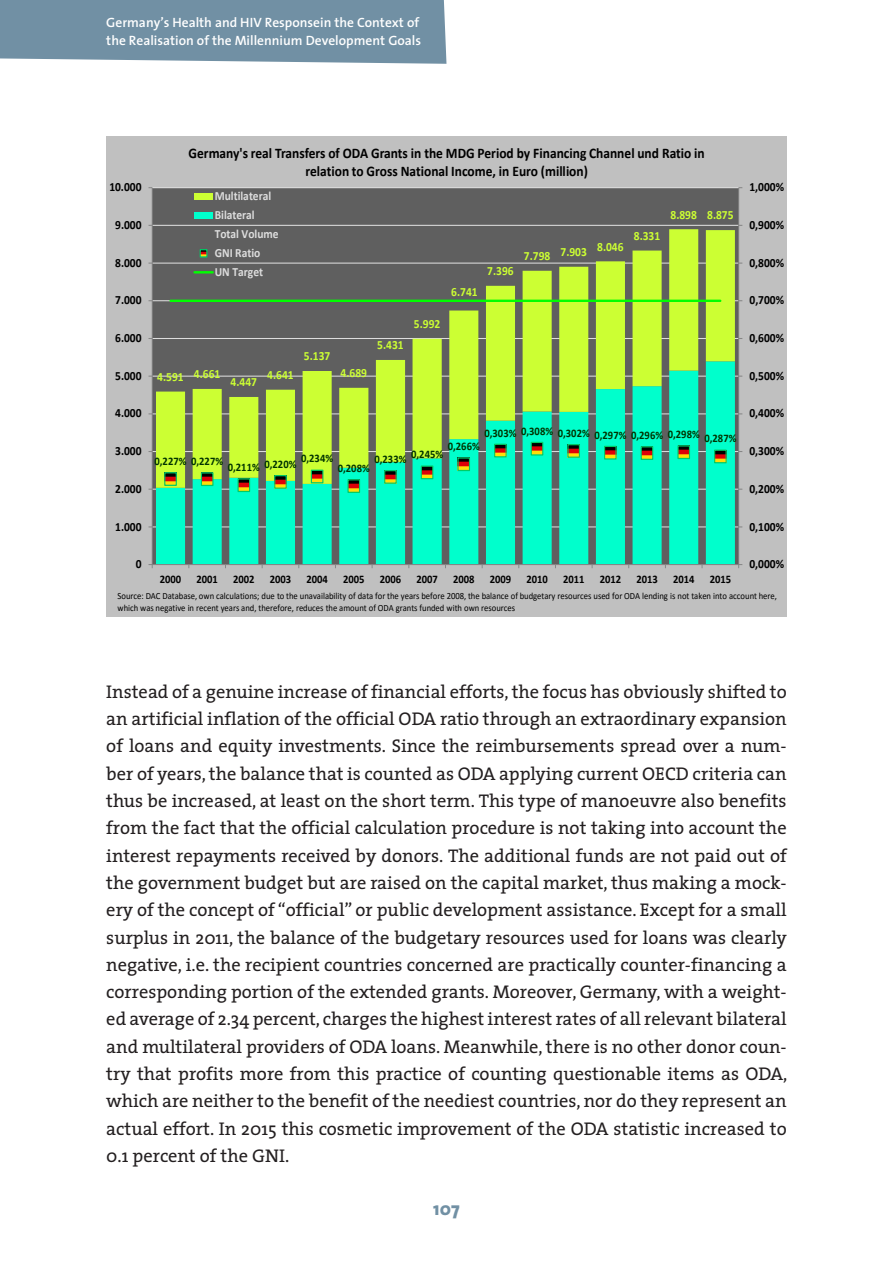
<style>
.page{position:relative;width:893px;height:1263px;background:#fff}
.page>*{position:absolute;margin:0;border:0;box-sizing:border-box;transform-origin:0 0}
.t1{font:800 18.75px "The Sans";color:#7190a4}
.t2{font:18.45px/27.3px "The Serif";color:#231f20;text-align:justify}
.t3{font:700 14.7px/18px "Calibri";color:#000;text-align:center;scale:.92 1}
.t4{font:600 13.5px/18px "The Sans";color:#fff}
.t5{font:700 12.6px "Calibri";color:#000;scale:.92 1}
.t6{font:700 12.6px "Calibri";letter-spacing:.005em;color:#cf3;scale:.92 1}
.t7{font:700 12.6px/18.9px "Calibri";color:#ddd;scale:.92 1}
.t8{font:700 11.55px "Calibri";letter-spacing:.005em;color:#030;scale:.92 1}
.t9{font:700 11.55px "Calibri";letter-spacing:-.005em;color:#000;scale:.92 1}
.t10{font:9.45px/11.2px "Calibri";letter-spacing:-.005em;color:#000;scale:.92 1}
</style>
<div class="page">
<div style="left:0;top:0;width:446px;height:64px;background:#7190a4"></div>
<div style="left:107px;top:136px;width:680px;height:480px;background:#c0c0c0"></div>
<div style="left:152px;top:188px;width:587px;height:377px;background:#5f5f5f"></div>
<hr style="left:152px;top:527px;width:587px;height:1px;background:#ddd">
<hr style="left:152px;top:489px;width:587px;height:1px;background:#ddd">
<hr style="left:152px;top:451px;width:587px;height:1px;background:#ddd">
<hr style="left:152px;top:413px;width:587px;height:1px;background:#ddd">
<hr style="left:152px;top:376px;width:587px;height:1px;background:#ddd">
<hr style="left:152px;top:338px;width:587px;height:1px;background:#ddd">
<hr style="left:152px;top:300px;width:587px;height:1px;background:#ddd">
<hr style="left:152px;top:263px;width:587px;height:1px;background:#ddd">
<hr style="left:152px;top:225px;width:587px;height:1px;background:#ddd">
<hr style="left:152px;top:187px;width:587px;height:1px;background:#ddd">
<svg style="left:156px;top:488px;width:579px;height:76px;fill:#0fc"></svg>
<svg style="left:156px;top:229px;width:579px;height:259px"></svg>
<hr style="left:738px;top:188px;width:1px;height:377px;background:#868686">
<hr style="left:152px;top:188px;width:1px;height:377px;background:#868686">
<hr style="left:152px;top:564px;width:587px;height:1px;background:#868686">
<hr style="left:171px;top:300px;width:549px;height:2px;background:#0f0">
<svg style="left:166px;top:474px;width:9px;height:10px"></svg>
<div style="left:164px;top:472px;width:13px;height:14px;border:1px solid #0c6"></div>
<svg style="left:203px;top:474px;width:9px;height:10px"></svg>
<div style="left:201px;top:472px;width:13px;height:14px;border:1px solid #0c6"></div>
<svg style="left:239px;top:480px;width:9px;height:10px"></svg>
<div style="left:237px;top:478px;width:13px;height:14px;border:1px solid #0c6"></div>
<svg style="left:276px;top:477px;width:9px;height:10px"></svg>
<div style="left:274px;top:475px;width:13px;height:14px;border:1px solid #0c6"></div>
<svg style="left:313px;top:472px;width:8px;height:9px"></svg>
<div style="left:311px;top:470px;width:12px;height:13px;border:1px solid #0c6"></div>
<svg style="left:349px;top:481px;width:9px;height:10px"></svg>
<div style="left:347px;top:479px;width:13px;height:14px;border:1px solid #0c6"></div>
<svg style="left:386px;top:472px;width:9px;height:10px"></svg>
<div style="left:384px;top:470px;width:13px;height:14px;border:1px solid #0c6"></div>
<svg style="left:423px;top:467px;width:8px;height:10px"></svg>
<div style="left:421px;top:465px;width:12px;height:14px;border:1px solid #0c6"></div>
<svg style="left:459px;top:459px;width:9px;height:10px"></svg>
<div style="left:457px;top:457px;width:13px;height:14px;border:1px solid #0c6"></div>
<svg style="left:496px;top:446px;width:9px;height:9px"></svg>
<div style="left:494px;top:444px;width:13px;height:13px;border:1px solid #0c6"></div>
<svg style="left:533px;top:444px;width:8px;height:10px"></svg>
<div style="left:531px;top:442px;width:12px;height:14px;border:1px solid #0c6"></div>
<svg style="left:569px;top:446px;width:9px;height:10px"></svg>
<div style="left:567px;top:444px;width:13px;height:14px;border:1px solid #0c6"></div>
<svg style="left:606px;top:448px;width:9px;height:10px"></svg>
<div style="left:604px;top:446px;width:13px;height:14px;border:1px solid #0c6"></div>
<svg style="left:643px;top:448px;width:8px;height:10px"></svg>
<div style="left:641px;top:446px;width:12px;height:14px;border:1px solid #0c6"></div>
<svg style="left:679px;top:447px;width:9px;height:10px"></svg>
<div style="left:677px;top:445px;width:13px;height:14px;border:1px solid #0c6"></div>
<svg style="left:716px;top:452px;width:9px;height:9px"></svg>
<div style="left:714px;top:450px;width:13px;height:13px;border:1px solid #0c6"></div>
<div style="left:194px;top:193px;width:19px;height:7px;background:#cf3"></div>
<div style="left:194px;top:212px;width:19px;height:7px;background:#0fc"></div>
<svg style="left:202px;top:251px;width:3px;height:5px"></svg>
<div style="left:200px;top:249px;width:7px;height:9px;border:1px solid #0c6"></div>
<svg style="left:194px;top:271px;width:19px;height:2px"></svg>
<p class="t4" style="left:106px;top:13px;width:316px">Germany’s Health and HIV Responsein the Context of the Realisation of the Millennium Development Goals</p>
<p class="t5" style="left:109px;top:178px;width:36px">10.000</p>
<p class="t5" style="left:115px;top:216px;width:30px">9.000</p>
<p class="t5" style="left:115px;top:254px;width:30px">8.000</p>
<p class="t3" style="left:188px;top:143px;width:563px">Germany's real Transfers of ODA Grants in the MDG Period by Financing Channel und Ratio in relation to Gross National Income, in Euro (million)</p>
<p class="t7" style="left:215px;top:186px;width:71px">Multilateral<br>Bilateral<br>Total Volume<br>GNI Ratio<br>UN Target</p>
<p class="t6" style="left:670px;top:206px;width:70px">8.898 8.875</p>
<p class="t6" style="left:634px;top:227px;width:30px">8.331</p>
<p class="t6" style="left:524px;top:243px;width:110px">7.798 7.903 8.046</p>
<p class="t6" style="left:487px;top:262px;width:30px">7.396</p>
<p class="t5" style="left:749px;top:178px;width:39px">1,000%</p>
<p class="t5" style="left:749px;top:216px;width:39px">0,900%</p>
<p class="t5" style="left:749px;top:254px;width:39px">0,800%</p>
<p class="t5" style="left:115px;top:291px;width:30px">7.000</p>
<p class="t6" style="left:451px;top:283px;width:30px">6.741</p>
<p class="t5" style="left:749px;top:291px;width:39px">0,700%</p>
<p class="t6" style="left:414px;top:315px;width:30px">5.992</p>
<p class="t5" style="left:115px;top:329px;width:30px">6.000</p>
<p class="t6" style="left:377px;top:336px;width:30px">5.431</p>
<p class="t5" style="left:749px;top:329px;width:39px">0,600%</p>
<p class="t6" style="left:304px;top:347px;width:30px">5.137</p>
<p class="t5" style="left:115px;top:367px;width:30px">5.000</p>
<p class="t6" style="left:157px;top:366px;width:70px">4.591 4.661</p>
<p class="t6" style="left:231px;top:373px;width:30px">4.447</p>
<p class="t6" style="left:267px;top:366px;width:30px">4.641</p>
<p class="t6" style="left:341px;top:364px;width:30px">4.689</p>
<p class="t5" style="left:749px;top:367px;width:39px">0,500%</p>
<p class="t5" style="left:115px;top:404px;width:30px">4.000</p>
<p class="t5" style="left:749px;top:404px;width:39px">0,400%</p>
<p class="t5" style="left:115px;top:442px;width:30px">3.000</p>
<p class="t8" style="left:484px;top:426px;width:275px">0,303% 0,308% 0,302% 0,297% 0,296% 0,298% 0,287%</p>
<p class="t8" style="left:448px;top:438px;width:36px">0,266%</p>
<p class="t8" style="left:374px;top:449px;width:76px">0,233% 0,245%</p>
<p class="t8" style="left:301px;top:450px;width:36px">0,234%</p>
<p class="t8" style="left:154px;top:453px;width:76px">0,227% 0,227%</p>
<p class="t8" style="left:228px;top:457px;width:76px">0,211% 0,220%</p>
<p class="t8" style="left:338px;top:460px;width:36px">0,208%</p>
<p class="t5" style="left:749px;top:442px;width:39px">0,300%</p>
<p class="t5" style="left:115px;top:480px;width:30px">2.000</p>
<p class="t5" style="left:749px;top:480px;width:39px">0,200%</p>
<p class="t5" style="left:115px;top:517px;width:30px">1.000</p>
<p class="t5" style="left:749px;top:517px;width:39px">0,100%</p>
<p class="t5" style="left:136px;top:555px;width:8px">0</p>
<p class="t5" style="left:749px;top:555px;width:39px">0,000%</p>
<p class="t9" style="left:160px;top:571px;width:25px">2000</p>
<p class="t9" style="left:197px;top:571px;width:25px">2001</p>
<p class="t9" style="left:233px;top:571px;width:25px">2002</p>
<p class="t9" style="left:270px;top:571px;width:25px">2003</p>
<p class="t9" style="left:306px;top:571px;width:25px">2004</p>
<p class="t9" style="left:343px;top:571px;width:25px">2005</p>
<p class="t9" style="left:380px;top:571px;width:25px">2006</p>
<p class="t9" style="left:416px;top:571px;width:25px">2007</p>
<p class="t9" style="left:453px;top:571px;width:25px">2008</p>
<p class="t9" style="left:490px;top:571px;width:25px">2009</p>
<p class="t9" style="left:526px;top:571px;width:25px">2010</p>
<p class="t9" style="left:563px;top:571px;width:25px">2011</p>
<p class="t9" style="left:600px;top:571px;width:25px">2012</p>
<p class="t9" style="left:636px;top:571px;width:25px">2013</p>
<p class="t9" style="left:673px;top:571px;width:25px">2014</p>
<p class="t9" style="left:710px;top:571px;width:25px">2015</p>
<p class="t10" style="left:118px;top:590px;width:718px">Source: DAC Database, own calculations; due to the unavailability of data for the years before 2008, the balance of budgetary resources used for ODA lending is not taken into account here, which was negative in recent years and, therefore, reduces the amount of ODA grants funded with own resources</p>
<p class="t2" style="left:106px;top:677px;width:682px">Instead of a genuine increase of financial efforts, the focus has obviously shifted to an artificial inflation of the official ODA ratio through an extraordinary expansion of loans and equity investments. Since the reimbursements spread over a num&shy;ber of years, the balance that is counted as ODA applying current OECD criteria can thus be increased, at least on the short term. This type of manoeuvre also benefits from the fact that the official calculation procedure is not taking into account the interest repayments received by donors. The additional funds are not paid out of the government budget but are raised on the capital market, thus making a mock&shy;ery of the concept of “official” or public development assistance. Except for a small surplus in 2011, the balance of the budgetary resources used for loans was clearly negative, i.e. the recipient countries concerned are practically counter-financing a corresponding portion of the extended grants. Moreover, Germany, with a weight&shy;ed average of 2.34 percent, charges the highest interest rates of all relevant bilateral and multilateral providers of ODA loans. Meanwhile, there is no other donor coun&shy;try that profits more from this practice of counting questionable items as ODA, which are neither to the benefit of the neediest countries, nor do they represent an actual effort. In 2015 this cosmetic improvement of the ODA statistic increased to 0.1 percent of the GNI.</p>
<p class="t1" style="left:433px;top:1193px;width:28px">107</p>
</div>
